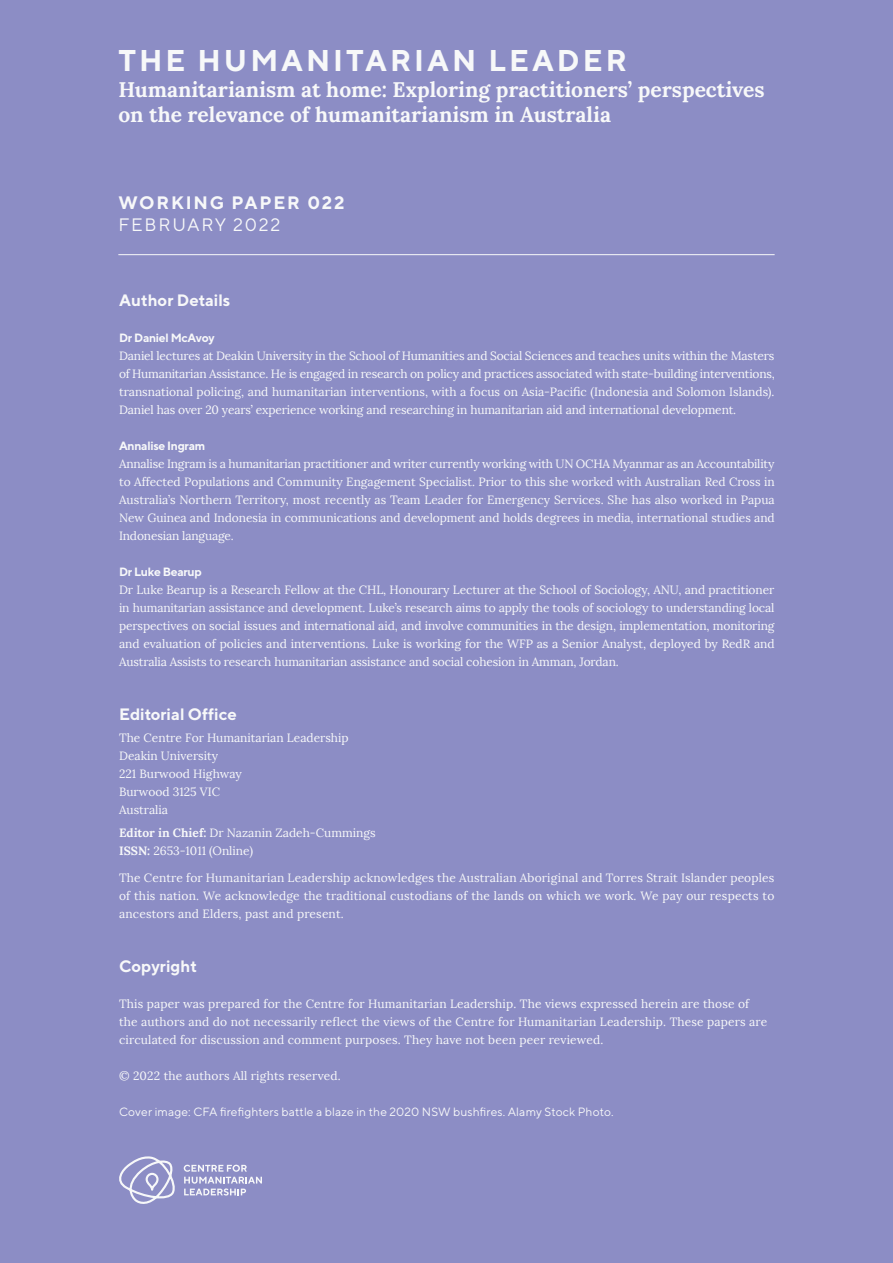
<style>
.page{position:relative;width:893px;height:1263px;background:#8c8dc5}
.page>*{position:absolute;margin:0;border:0;box-sizing:border-box;transform-origin:0 0}
.The_Humanitarian_lea{font:700 30px "TT Norms";letter-spacing:.1em;color:#f7f8f9}
.Imprint_H1{font:700 21px/25.5px "Lora";color:#f7f8f9}
.Imprint_Author{font:700 18px/22.5px "TT Norms";letter-spacing:.1em;color:#f7f8f9}
.t1{font:700 16.5px "TT Norms";color:#f7f8f9}
.Body_Copy{font:12px/18px "Lora";letter-spacing:.015em;color:#f7f8f9;text-align:justify}
.Imprint_Address{font:12px/18px "Lora";color:#f7f8f9}
.References{font:12px "TT Norms";letter-spacing:.01em;color:#f7f8f9}
.t2{font:700 12px "TT Norms";letter-spacing:-.025em;color:#f7f8f9}
.s1{font-weight:400}
.s2{font-weight:700}
</style>
<div class="page">
<hr style="left:118px;top:254px;width:657px;height:1px;background:#f7f8f9">
<svg style="left:119px;top:1156px;width:56px;height:48px"></svg>
<svg style="left:184px;top:1165px;width:78px;height:30px"></svg>
<p class="The_Humanitarian_lea" style="left:118px;top:42px;width:510px">THE HUMANITARIAN LEADER</p>
<p class="Imprint_H1" style="left:118px;top:76px;width:648px">Humanitarianism at home: Exploring practitioners’ perspectives on the relevance of humanitarianism in Australia</p>
<p class="Imprint_Author" style="left:118px;top:191px;width:228px">WORKING PAPER 022<br><span class="s1">FEBRUARY 2022</span></p>
<h3 class="t1" style="left:119px;top:290px;width:113px">Author Details</h3>
<h3 class="t2" style="left:119px;top:330px;width:97px">Dr Daniel McAvoy</h3>
<p class="Body_Copy" style="left:119px;top:347px;width:657px">Daniel lectures at Deakin University in the School of Humanities and Social Sciences and teaches units within the Masters of Humanitarian Assistance. He is engaged in research on policy and practices associated with state-building interventions, transnational policing, and humanitarian interventions, with a focus on Asia-Pacific (Indonesia and Solomon Islands).<br>Daniel has over 20 years’ experience working and researching in humanitarian aid and international development.</p>
<h3 class="t2" style="left:119px;top:438px;width:88px">Annalise Ingram</h3>
<p class="Body_Copy" style="left:119px;top:455px;width:657px">Annalise Ingram is a humanitarian practitioner and writer currently working with UN OCHA Myanmar as an Accountability to Affected Populations and Community Engagement Specialist. Prior to this she worked with Australian Red Cross in Australia’s Northern Territory, most recently as Team Leader for Emergency Services. She has also worked in Papua New Guinea and Indonesia in communications and development and holds degrees in media, international studies and Indonesian language.</p>
<h3 class="t2" style="left:119px;top:564px;width:84px">Dr Luke Bearup</h3>
<p class="Body_Copy" style="left:119px;top:581px;width:657px">Dr Luke Bearup is a Research Fellow at the CHL, Honourary Lecturer at the School of Sociology, ANU, and practitioner in humanitarian assistance and development. Luke’s research aims to apply the tools of sociology to understanding local perspectives on social issues and international aid, and involve communities in the design, implementation, monitoring and evaluation of policies and interventions. Luke is working for the WFP as a Senior Analyst, deployed by RedR and Australia Assists to research humanitarian assistance and social cohesion in Amman, Jordan.</p>
<h3 class="t1" style="left:119px;top:704px;width:119px">Editorial Office</h3>
<p class="Imprint_Address" style="left:119px;top:729px;width:231px">The Centre For Humanitarian Leadership<br>Deakin University<br>221 Burwood Highway<br>Burwood 3125 VIC<br>Australia</p>
<p class="Imprint_Address" style="left:119px;top:823px;width:258px"><span class="s2">Editor in Chief:</span> Dr Nazanin Zadeh-Cummings<br><span class="s2">ISSN:</span> 2653-1011 (Online)</p>
<p class="Body_Copy" style="left:119px;top:869px;width:657px">The Centre for Humanitarian Leadership acknowledges the Australian Aboriginal and Torres Strait Islander peoples of this nation. We acknowledge the traditional custodians of the lands on which we work. We pay our respects to ancestors and Elders, past and present.</p>
<h3 class="t1" style="left:119px;top:956px;width:80px">Copyright</h3>
<p class="Body_Copy" style="left:119px;top:995px;width:650px;text-align:left">This paper was prepared for the Centre for Humanitarian Leadership. The views expressed herein are those of the authors and do not necessarily reflect the views of the Centre for Humanitarian Leadership. These papers are circulated for discussion and comment purposes. They have not been peer reviewed.</p>
<p class="Body_Copy" style="left:119px;top:1067px;width:223px">© 2022 the authors All rights reserved.</p>
<p class="References" style="left:119px;top:1104px;width:496px">Cover image: CFA firefighters battle a blaze in the 2020 NSW bushfires. Alamy Stock Photo.</p>
</div>
